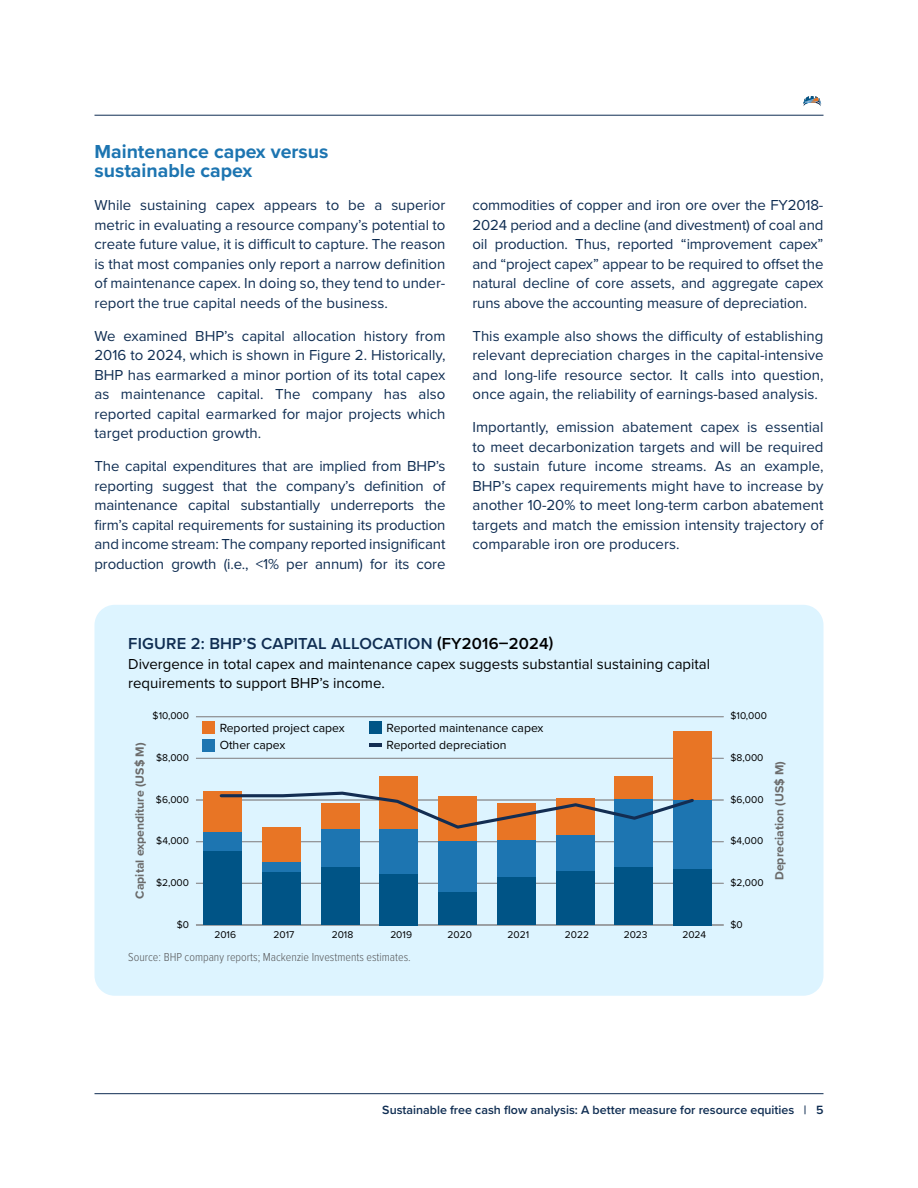
<style>
.page{position:relative;width:918px;height:1188px;background:#fff}
.page>*{position:absolute;margin:0;border:0;box-sizing:border-box;transform-origin:0 0}
.t1{font:700 19.5px/19.5px "Proxima Nova";color:#1d75b1}
.Chart_title{font:600 16.5px "Proxima Nova";letter-spacing:.01em;color:#0f2d52}
.Body{font:15px/19.5px "Proxima Nova";color:#0f2d52;text-align:justify}
.Chart_intro{font:15px/19.5px "Proxima Nova";color:#000}
.t2{font:600 12.45px "Proxima Nova";color:#0f2d52}
.t3{font:12.15px/17.7px "Proxima Nova";color:#000}
.t4{font:700 12.15px "Proxima Nova";color:#6b6b6b}
.Disclaimer{font:300 12px "Proxima Nova Cond";color:#58595b}
.t5{font:10.2px "Proxima Nova";color:#000}
.s1{color:#000}
</style>
<div class="page">
<div style="left:94px;top:605px;width:730px;height:391px;background:#ddf4ff;border-radius:20px"></div>
<svg style="left:803px;top:96px;width:18px;height:9px"></svg>
<hr style="left:94px;top:1093px;width:730px;height:1px;background:#0f2d52">
<hr style="left:94px;top:115px;width:730px;height:1px;background:#0f2d52">
<hr style="left:196px;top:925px;width:528px;height:1px;background:#939598">
<hr style="left:196px;top:883px;width:528px;height:1px;background:#939598">
<hr style="left:196px;top:841px;width:528px;height:1px;background:#939598">
<hr style="left:196px;top:800px;width:528px;height:1px;background:#939598">
<hr style="left:196px;top:758px;width:528px;height:1px;background:#939598">
<hr style="left:196px;top:716px;width:528px;height:1px;background:#939598">
<div style="left:203px;top:851px;width:39px;height:74px;background:#005486"></div>
<div style="left:262px;top:871px;width:39px;height:54px;background:#005486"></div>
<div style="left:321px;top:867px;width:38px;height:58px;background:#005486"></div>
<div style="left:380px;top:874px;width:38px;height:51px;background:#005486"></div>
<div style="left:438px;top:892px;width:39px;height:33px;background:#005486"></div>
<div style="left:497px;top:877px;width:39px;height:48px;background:#005486"></div>
<div style="left:556px;top:871px;width:38px;height:54px;background:#005486"></div>
<div style="left:615px;top:867px;width:38px;height:58px;background:#005486"></div>
<div style="left:673px;top:869px;width:39px;height:56px;background:#005486"></div>
<div style="left:203px;top:831px;width:39px;height:20px;background:#1d75b1"></div>
<div style="left:262px;top:861px;width:39px;height:10px;background:#1d75b1"></div>
<div style="left:321px;top:828px;width:38px;height:39px;background:#1d75b1"></div>
<div style="left:380px;top:828px;width:38px;height:46px;background:#1d75b1"></div>
<div style="left:438px;top:840px;width:39px;height:52px;background:#1d75b1"></div>
<div style="left:497px;top:840px;width:39px;height:37px;background:#1d75b1"></div>
<div style="left:556px;top:835px;width:38px;height:36px;background:#1d75b1"></div>
<div style="left:615px;top:798px;width:38px;height:69px;background:#1d75b1"></div>
<div style="left:673px;top:800px;width:39px;height:69px;background:#1d75b1"></div>
<div style="left:203px;top:791px;width:39px;height:40px;background:#e87525"></div>
<div style="left:262px;top:827px;width:39px;height:34px;background:#e87525"></div>
<div style="left:380px;top:776px;width:38px;height:52px;background:#e87525"></div>
<div style="left:438px;top:796px;width:39px;height:44px;background:#e87525"></div>
<div style="left:497px;top:804px;width:39px;height:36px;background:#e87525"></div>
<div style="left:556px;top:798px;width:38px;height:37px;background:#e87525"></div>
<div style="left:615px;top:776px;width:38px;height:22px;background:#e87525"></div>
<div style="left:673px;top:731px;width:39px;height:69px;background:#e87525"></div>
<svg style="left:219px;top:790px;width:475px;height:40px"></svg>
<div style="left:370px;top:722px;width:12px;height:12px;background:#005486"></div>
<div style="left:202px;top:722px;width:12px;height:12px;background:#e87525"></div>
<svg style="left:370px;top:744px;width:12px;height:3px"></svg>
<div style="left:202px;top:739px;width:12px;height:13px;background:#1d75b1"></div>
<h3 class="t1" style="left:94px;top:141px;width:235px">Maintenance capex versus sustainable capex</h3>
<p class="Body" style="left:94px;top:195px;width:353px">While sustaining capex appears to be a superior metric in evaluating a resource company’s potential to create future value, it is difficult to capture. The reason is that most companies only report a narrow definition of maintenance capex. In doing so, they tend to under&shy;report the true capital needs of the business.</p>
<p class="Body" style="left:94px;top:326px;width:353px">We examined BHP’s capital allocation history from 2016 to 2024, which is shown in Figure 2. Historically, BHP has earmarked a minor portion of its total capex as maintenance capital. The company has also reported capital earmarked for major projects which target production growth.</p>
<p class="Body" style="left:94px;top:456px;width:353px">The capital expenditures that are implied from BHP’s reporting suggest that the company’s definition of maintenance capital substantially underreports the firm’s capital requirements for sustaining its production and income stream: The company reported insignificant production growth (i.e., &lt;1% per annum) for its core</p>
<p class="Body" style="left:472px;top:195px;width:353px">commodities of copper and iron ore over the FY2018- 2024 period and a decline (and divestment) of coal and oil production. Thus, reported “improvement capex” and “project capex” appear to be required to offset the natural decline of core assets, and aggregate capex runs above the accounting measure of depreciation.</p>
<p class="Body" style="left:472px;top:326px;width:353px">This example also shows the difficulty of establishing relevant depreciation charges in the capital-intensive and long-life resource sector. It calls into question, once again, the reliability of earnings-based analysis.</p>
<p class="Body" style="left:472px;top:417px;width:353px">Importantly, emission abatement capex is essential to meet decarbonization targets and will be required to sustain future income streams. As an example, BHP’s capex requirements might have to increase by another 10-20% to meet long-term carbon abatement targets and match the emission intensity trajectory of comparable iron ore producers.</p>
<p class="Chart_title" style="left:128px;top:631px;width:427px">FIGURE 2: BHP’S CAPITAL ALLOCATION <span class="s1">(FY2016–2024)</span></p>
<p class="Chart_intro" style="left:128px;top:653px;width:584px">Divergence in total capex and maintenance capex suggests substantial sustaining capital requirements to support BHP’s income.</p>
<p class="t5" style="left:153px;top:708px;width:38px">$10,000</p>
<p class="t4" style="left:131px;top:899px;width:158px;rotate:-90deg">Capital expenditure (US$ M)</p>
<p class="t5" style="left:156px;top:750px;width:34px">$8,000</p>
<p class="t5" style="left:156px;top:792px;width:35px">$6,000</p>
<p class="t5" style="left:156px;top:833px;width:34px">$4,000</p>
<p class="t5" style="left:156px;top:875px;width:35px">$2,000</p>
<p class="t5" style="left:177px;top:917px;width:14px">$0</p>
<p class="t3" style="left:220px;top:718px;width:127px">Reported project capex<br>Other capex</p>
<p class="t3" style="left:387px;top:718px;width:158px">Reported maintenance capex<br>Reported depreciation</p>
<p class="t5" style="left:214px;top:927px;width:23px">2016</p>
<p class="t5" style="left:273px;top:927px;width:22px">2017</p>
<p class="t5" style="left:332px;top:927px;width:23px">2018</p>
<p class="t5" style="left:390px;top:927px;width:23px">2019</p>
<p class="t5" style="left:448px;top:927px;width:26px">2020</p>
<p class="t5" style="left:508px;top:927px;width:23px">2021</p>
<p class="t5" style="left:565px;top:927px;width:26px">2022</p>
<p class="t5" style="left:624px;top:927px;width:25px">2023</p>
<p class="t5" style="left:682px;top:927px;width:25px">2024</p>
<p class="Disclaimer" style="left:128px;top:948px;width:284px">Source: BHP company reports; Mackenzie Investments estimates.</p>
<p class="t5" style="left:731px;top:708px;width:38px">$10,000</p>
<p class="t5" style="left:731px;top:750px;width:34px">$8,000</p>
<p class="t5" style="left:731px;top:792px;width:35px">$6,000</p>
<p class="t5" style="left:731px;top:833px;width:34px">$4,000</p>
<p class="t5" style="left:731px;top:875px;width:35px">$2,000</p>
<p class="t4" style="left:770px;top:880px;width:120px;rotate:-90deg">Depreciation (US$ M)</p>
<p class="t5" style="left:731px;top:917px;width:14px">$0</p>
<p class="t2" style="left:382px;top:1101px;width:443px">Sustainable free cash flow analysis: A better measure for resource equities | 5</p>
</div>
